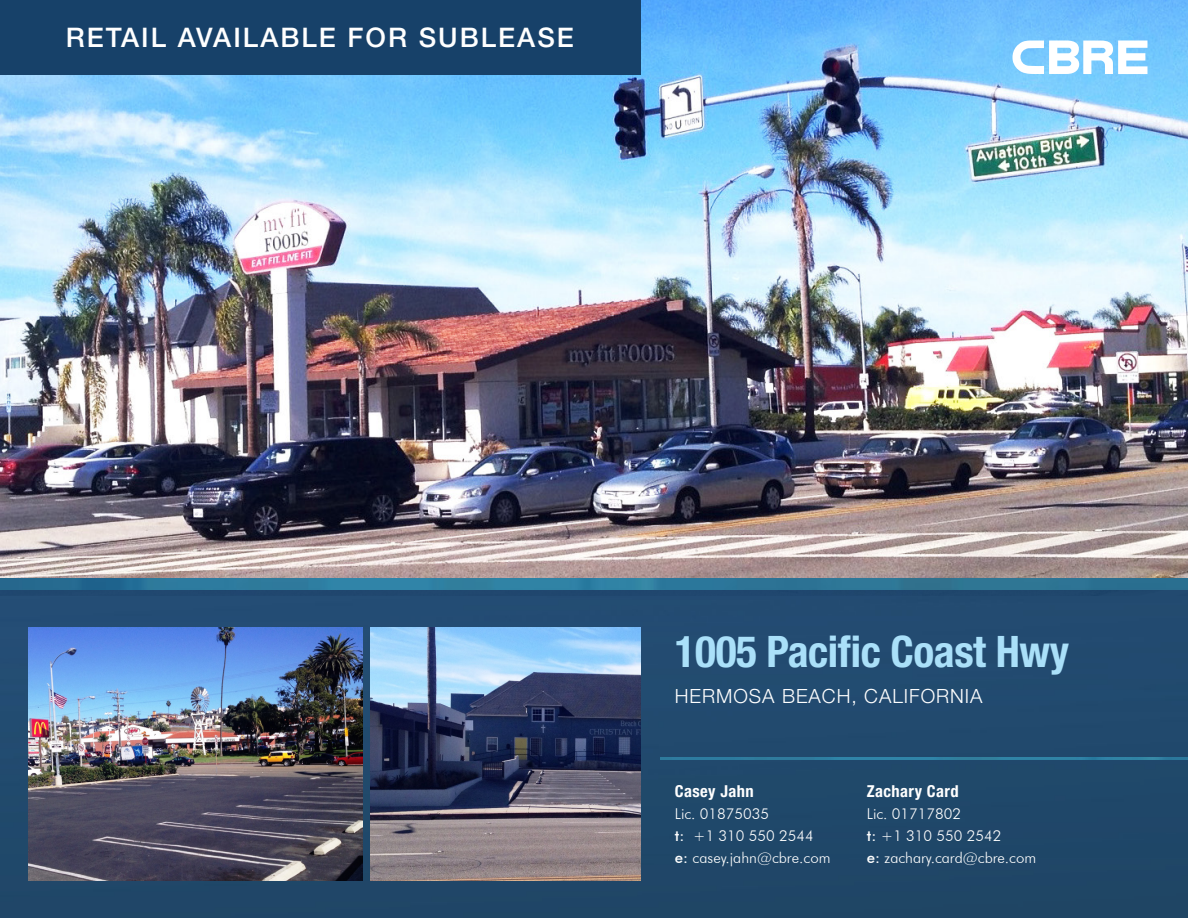
<style>
.page{position:relative;width:1188px;height:918px;background:#fff}
.page>*{position:absolute;margin:0;border:0;box-sizing:border-box;transform-origin:0 0}
.Body_Text{font:700 condensed 43.5px "Helvetica Neue LT Std";letter-spacing:-.01em;color:#aae0f9}
.Body_Text-2{font:500 27px "Helvetica Neue LT Std";letter-spacing:.075em;color:#fff}
.Body_Text-3{font:300 19.5px "Helvetica Neue LT Std";letter-spacing:.05em;color:#fff}
.t1{font:700 condensed 16.5px "Helvetica Neue LT Std";letter-spacing:.025em;color:#fff}
.t2{font:300 15px "Futura BT";color:#fff}
.s1{font-weight:500}
</style>
<div class="page">
<img style="left:0;top:0;width:1188px;height:579px">
<div style="left:0;top:590px;width:1188px;height:328px;background:#20496d"></div>
<img style="left:661px;top:758px;width:527px;height:2px">
<svg style="left:1012px;top:40px;width:135px;height:34px"></svg>
<div style="left:0;top:0;width:640px;height:74px;background:#174169"></div>
<img style="left:0;top:579px;width:1188px;height:11px">
<img style="left:28px;top:627px;width:335px;height:254px">
<img style="left:370px;top:627px;width:270px;height:254px">
<p class="Body_Text-2" style="left:66px;top:21px;width:510px">RETAIL AVAILABLE FOR SUBLEASE</p>
<p class="Body_Text" style="left:675px;top:625px;width:396px">1005 Pacific Coast Hwy</p>
<p class="Body_Text-3" style="left:675px;top:684px;width:309px">HERMOSA BEACH, CALIFORNIA</p>
<p class="t1" style="left:675px;top:782px;width:80px">Casey Jahn</p>
<p class="t2" style="left:675px;top:805px;width:96px">Lic. 01875035</p>
<p class="t2" style="left:675px;top:826px;width:140px"><span class="s1">t:</span> +1 310 550 2544</p>
<p class="t2" style="left:675px;top:848px;width:157px"><span class="s1">e:</span> casey.jahn@cbre.com</p>
<p class="t1" style="left:867px;top:782px;width:93px">Zachary Card</p>
<p class="t2" style="left:867px;top:805px;width:96px">Lic. 01717802</p>
<p class="t2" style="left:867px;top:826px;width:136px"><span class="s1">t:</span> +1 310 550 2542</p>
<p class="t2" style="left:867px;top:848px;width:171px"><span class="s1">e:</span> zachary.card@cbre.com</p>
</div>
